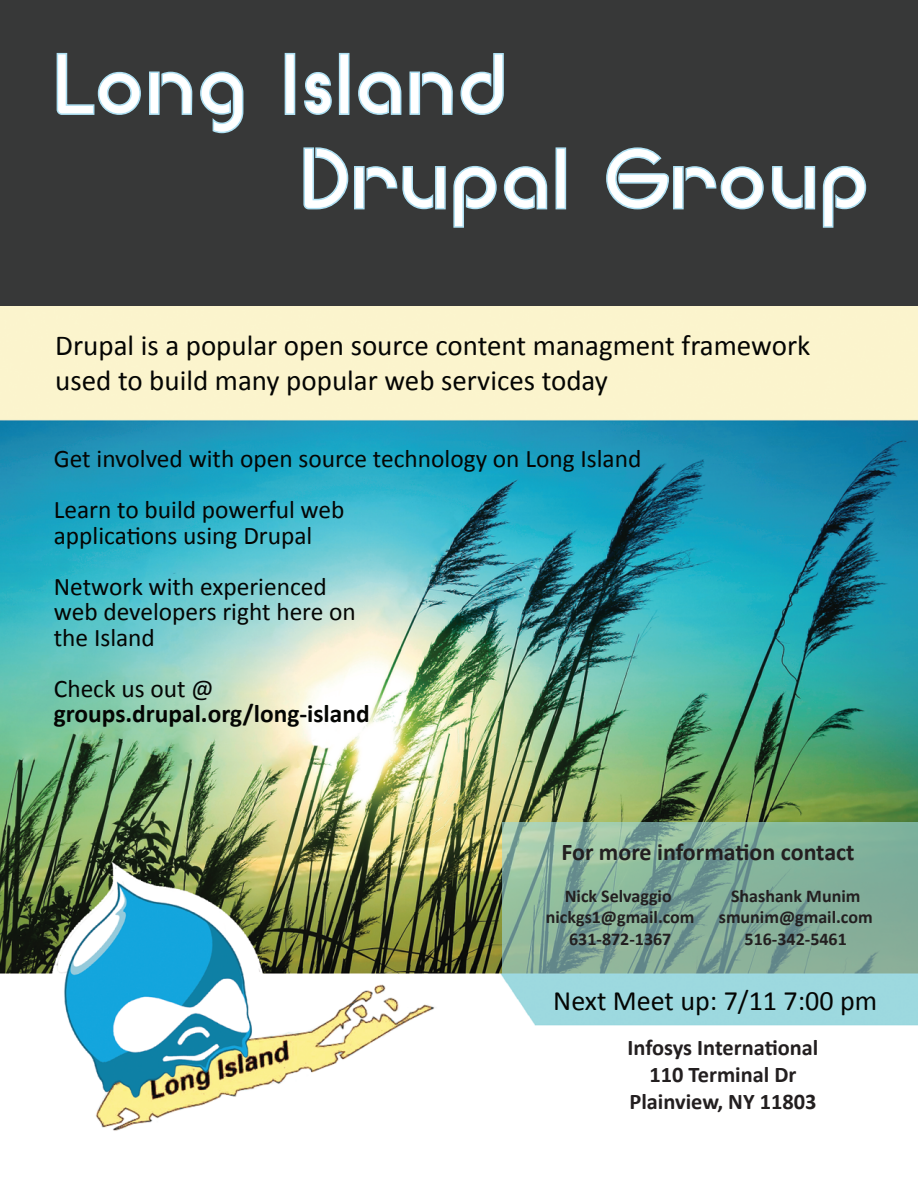
<style>
.page{position:relative;width:918px;height:1188px;background:#fff}
.page>*{position:absolute;margin:0;border:0;box-sizing:border-box;transform-origin:0 0}
.t1{font:91.05px/94.5px "Baby Face";color:#fff}
.t2{font:28.95px/34.8px "Calibri";color:#040503}
.t3{font:28.05px "Calibri";color:#040503}
.t4{font:25.35px/51px "Calibri";color:#040503}
.t5{font:700 25.35px "Calibri";color:#040503}
.t6{font:700 24px "Calibri";color:#231f20}
.t7{font:700 22.35px/26.8px "Calibri";color:#231f20;text-align:center}
.t8{font:700 18px/21.6px "Calibri";color:#231f20;text-align:center}
</style>
<div class="page">
<img style="left:0;top:306px;width:918px;height:825px">
<svg style="left:502px;top:822px;width:416px;height:152px;background:#84ad9a"></svg>
<div style="left:0;top:0;width:918px;height:306px;background:#373838"></div>
<svg style="left:56px;top:52px;width:85px;height:63px"></svg>
<svg style="left:149px;top:71px;width:44px;height:44px"></svg>
<svg style="left:200px;top:71px;width:44px;height:63px"></svg>
<div style="left:285px;top:53px;width:10px;height:62px;border:2px solid #ade0f3"></div>
<svg style="left:304px;top:72px;width:28px;height:43px"></svg>
<div style="left:339px;top:53px;width:10px;height:62px;border:2px solid #ade0f3"></div>
<svg style="left:358px;top:71px;width:44px;height:44px"></svg>
<svg style="left:409px;top:71px;width:44px;height:44px"></svg>
<svg style="left:460px;top:53px;width:44px;height:62px"></svg>
<svg style="left:303px;top:147px;width:143px;height:63px"></svg>
<svg style="left:453px;top:165px;width:44px;height:63px"></svg>
<svg style="left:503px;top:166px;width:45px;height:44px"></svg>
<div style="left:556px;top:147px;width:10px;height:62px;border:2px solid #ade0f3"></div>
<svg style="left:606px;top:147px;width:158px;height:63px"></svg>
<svg style="left:771px;top:166px;width:45px;height:44px"></svg>
<svg style="left:822px;top:165px;width:45px;height:63px"></svg>
<h1 class="t1" style="left:300px;top:40px;width:571px;text-indent:-246px">Long Island<br>Drupal Group</h1>
<p class="t2" style="left:55px;top:328px;width:757px">Drupal is a popular open source content managment framework used to build many popular web services today</p>
<p class="t4" style="left:54px;top:433px;width:589px">Get involved with open source technology on Long Island<br>Learn to build powerful web</p>
<p class="t4" style="left:54px;top:510px;width:274px">applications using Drupal<br>Network with experienced</p>
<p class="t4" style="left:54px;top:599px;width:304px;line-height:25.5px">web developers right here on the Island</p>
<p class="t4" style="left:54px;top:663px;width:162px">Check us out @</p>
<p class="t5" style="left:54px;top:697px;width:317px">groups.drupal.org/long-island</p>
<p class="t6" style="left:561px;top:836px;width:295px">For more information contact</p>
<p class="t8" style="left:719px;top:885px;width:155px">Shashank Munim smunim@gmail.com<br>516-342-5461</p>
<p class="t8" style="left:546px;top:885px;width:150px">Nick Selvaggio nickgs1@gmail.com<br>631-872-1367</p>
<p class="t3" style="left:553px;top:983px;width:325px">Next Meet up: 7/11 7:00 pm</p>
<p class="t7" style="left:628px;top:1035px;width:192px">Infosys International<br>110 Terminal Dr<br>Plainview, NY 11803</p>
</div>
